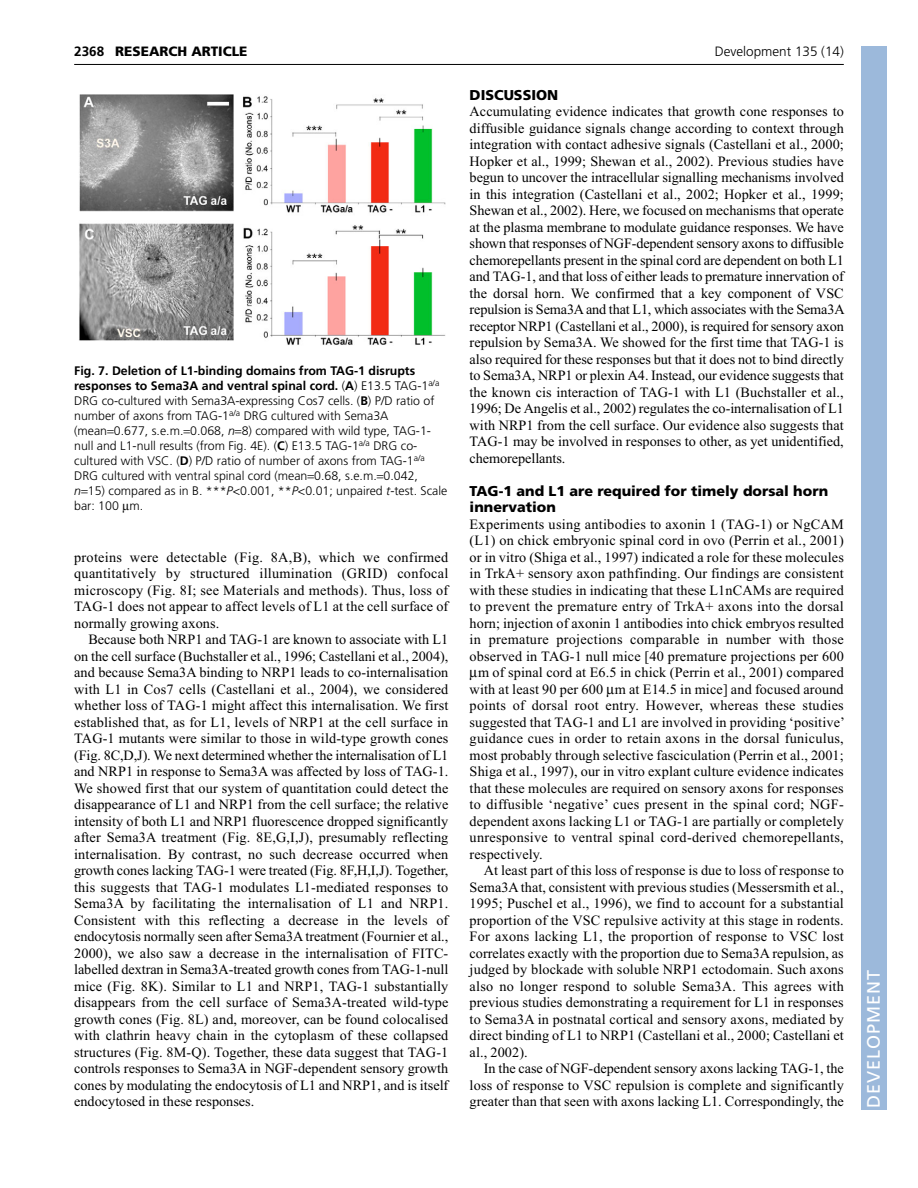
<style>
.page{position:relative;width:918px;height:1188px;background:#fff}
.page>*{position:absolute;margin:0;border:0;box-sizing:border-box;transform-origin:0 0}
.t1{font:18px "Frutiger LT Std";letter-spacing:.055em;color:#fff}
.t2{font:14.25px/16.5px "Times New Roman";letter-spacing:.01em;color:#000;text-align:justify}
.t3{font:900 14.25px/16.5px "Frutiger LT Std";color:#000}
.t4{font:300 13.5px "Frutiger LT Std";color:#000}
.t5{font:900 13.5px "Frutiger LT Std";color:#000}
.t6{font:700 13.5px "Frutiger LT Std";color:#000}
.t7{font:300 12.3px/15px "Frutiger LT Std";color:#000}
.s1{font-weight:700}
.s2{font-style:italic}
</style>
<div class="page">
<hr style="left:74px;top:64px;width:770px;height:1px;background:#000">
<img style="left:79px;top:94px;width:367px;height:251px">
<div style="left:861px;top:46px;width:25px;height:1064px;background:#9cb9db"></div>
<p class="t6" style="left:74px;top:46px;width:32px">2368</p>
<p class="t5" style="left:115px;top:46px;width:134px">RESEARCH ARTICLE</p>
<p class="t4" style="left:715px;top:46px;width:131px">Development 135 (14)</p>
<p class="t7" style="left:74px;top:365px;width:375px"><span class="s1">Fig. 7. Deletion of L1-binding domains from TAG-1 disrupts responses to Sema3A and ventral spinal cord.</span> (<span class="s1">A</span>) E13.5 TAG-1<sup>a/a </sup>DRG co-cultured with Sema3A-expressing Cos7 cells. (<span class="s1">B</span>) P/D ratio of number of axons from TAG-1<sup>a/a</sup> DRG cultured with Sema3A<br>(mean 0.677, s.e.m. 0.068, <span class="s2">n</span> 8) compared with wild type, TAG-1- null and L1-null results (from Fig. 4E). (<span class="s1">C</span>) E13.5 TAG-1<sup>a/a</sup> DRG co&shy;cultured with VSC. (<span class="s1">D</span>) P/D ratio of number of axons from TAG-1<sup>a/a </sup>DRG cultured with ventral spinal cord (mean 0.68, s.e.m. 0.042,<br><span class="s2">n</span> 15) compared as in B. ***<span class="s2">P</span>&lt;0.001, **<span class="s2">P</span>&lt;0.01; unpaired <span class="s2">t</span>-test. Scale bar: 100 m.</p>
<p class="t2" style="left:74px;top:550px;width:376px">proteins were detectable (Fig. 8A,B), which we confirmed quantitatively by structured illumination (GRID) confocal microscopy (Fig. 8I; see Materials and methods). Thus, loss of TAG-1 does not appear to affect levels of L1 at the cell surface of normally growing axons.</p>
<p class="t2" style="left:74px;top:633px;width:376px;text-indent:14px">Because both NRP1 and TAG-1 are known to associate with L1 on the cell surface (Buchstaller et al., 1996; Castellani et al., 2004), and because Sema3A binding to NRP1 leads to co-internalisation with L1 in Cos7 cells (Castellani et al., 2004), we considered whether loss of TAG-1 might affect this internalisation. We first established that, as for L1, levels of NRP1 at the cell surface in TAG-1 mutants were similar to those in wild-type growth cones (Fig. 8C,D,J). We next determined whether the internalisation of L1 and NRP1 in response to Sema3A was affected by loss of TAG-1.<br>We showed first that our system of quantitation could detect the disappearance of L1 and NRP1 from the cell surface; the relative intensity of both L1 and NRP1 fluorescence dropped significantly after Sema3A treatment (Fig. 8E,G,I,J), presumably reflecting internalisation. By contrast, no such decrease occurred when growth cones lacking TAG-1 were treated (Fig. 8F,H,I,J). Together, this suggests that TAG-1 modulates L1-mediated responses to Sema3A by facilitating the internalisation of L1 and NRP1.<br>Consistent with this reflecting a decrease in the levels of endocytosis normally seen after Sema3A treatment (Fournier et al., 2000), we also saw a decrease in the internalisation of FITC&shy;labelled dextran in Sema3A-treated growth cones from TAG-1-null mice (Fig. 8K). Similar to L1 and NRP1, TAG-1 substantially disappears from the cell surface of Sema3A-treated wild-type growth cones (Fig. 8L) and, moreover, can be found colocalised with clathrin heavy chain in the cytoplasm of these collapsed structures (Fig. 8M-Q). Together, these data suggest that TAG-1 controls responses to Sema3A in NGF-dependent sensory growth cones by modulating the endocytosis of L1 and NRP1, and is itself endocytosed in these responses.</p>
<p class="t3" style="left:470px;top:88px;width:90px">DISCUSSION</p>
<p class="t2" style="left:470px;top:105px;width:376px">Accumulating evidence indicates that growth cone responses to diffusible guidance signals change according to context through integration with contact adhesive signals (Castellani et al., 2000; Hopker et al., 1999; Shewan et al., 2002). Previous studies have begun to uncover the intracellular signalling mechanisms involved in this integration (Castellani et al., 2002; Hopker et al., 1999; Shewan et al., 2002). Here, we focused on mechanisms that operate at the plasma membrane to modulate guidance responses. We have shown that responses of NGF-dependent sensory axons to diffusible chemorepellants present in the spinal cord are dependent on both L1 and TAG-1, and that loss of either leads to premature innervation of the dorsal horn. We confirmed that a key component of VSC repulsion is Sema3A and that L1, which associates with the Sema3A receptor NRP1 (Castellani et al., 2000), is required for sensory axon repulsion by Sema3A. We showed for the first time that TAG-1 is also required for these responses but that it does not to bind directly to Sema3A, NRP1 or plexin A4. Instead, our evidence suggests that the known cis interaction of TAG-1 with L1 (Buchstaller et al., 1996; De Angelis et al., 2002) regulates the co-internalisation of L1 with NRP1 from the cell surface. Our evidence also suggests that TAG-1 may be involved in responses to other, as yet unidentified, chemorepellants.</p>
<p class="t3" style="left:470px;top:484px;width:360px">TAG-1 and L1 are required for timely dorsal horn innervation</p>
<p class="t2" style="left:470px;top:517px;width:376px">Experiments using antibodies to axonin 1 (TAG-1) or NgCAM</p>
<p class="t2" style="left:470px;top:534px;width:376px">(L1) on chick embryonic spinal cord in ovo (Perrin et al., 2001)</p>
<p class="t2" style="left:470px;top:550px;width:376px">or in vitro (Shiga et al., 1997) indicated a role for these molecules</p>
<p class="t2" style="left:470px;top:567px;width:376px">in TrkA+ sensory axon pathfinding. Our findings are consistent</p>
<p class="t2" style="left:470px;top:583px;width:376px">with these studies in indicating that these L1nCAMs are required</p>
<p class="t2" style="left:470px;top:600px;width:376px">to prevent the premature entry of TrkA+ axons into the dorsal</p>
<p class="t2" style="left:470px;top:616px;width:376px">horn; injection of axonin 1 antibodies into chick embryos resulted</p>
<p class="t2" style="left:470px;top:633px;width:376px">in premature projections comparable in number with those</p>
<p class="t2" style="left:470px;top:649px;width:376px">observed in TAG-1 null mice [40 premature projections per 600</p>
<p class="t2" style="left:478px;top:666px;width:367px">m of spinal cord at E6.5 in chick (Perrin et al., 2001) compared</p>
<p class="t2" style="left:470px;top:682px;width:376px">with at least 90 per 600 m at E14.5 in mice] and focused around</p>
<p class="t2" style="left:470px;top:699px;width:376px">points of dorsal root entry. However, whereas these studies</p>
<p class="t2" style="left:470px;top:715px;width:377px">suggested that TAG-1 and L1 are involved in providing ‘positive’</p>
<p class="t2" style="left:470px;top:732px;width:376px">guidance cues in order to retain axons in the dorsal funiculus,</p>
<p class="t2" style="left:470px;top:748px;width:376px">most probably through selective fasciculation (Perrin et al., 2001;</p>
<p class="t2" style="left:470px;top:765px;width:376px">Shiga et al., 1997), our in vitro explant culture evidence indicates</p>
<p class="t2" style="left:470px;top:781px;width:376px">that these molecules are required on sensory axons for responses</p>
<p class="t2" style="left:470px;top:798px;width:376px">to diffusible ‘negative’ cues present in the spinal cord; NGF-</p>
<p class="t2" style="left:470px;top:814px;width:376px">dependent axons lacking L1 or TAG-1 are partially or completely</p>
<p class="t2" style="left:470px;top:831px;width:376px">unresponsive to ventral spinal cord-derived chemorepellants,</p>
<p class="t2" style="left:470px;top:847px;width:75px">respectively.</p>
<p class="t2" style="left:484px;top:864px;width:361px">At least part of this loss of response is due to loss of response to</p>
<p class="t2" style="left:470px;top:880px;width:376px">Sema3A that, consistent with previous studies (Messersmith et al.,</p>
<p class="t2" style="left:470px;top:897px;width:376px">1995; Puschel et al., 1996), we find to account for a substantial</p>
<p class="t2" style="left:470px;top:913px;width:376px">proportion of the VSC repulsive activity at this stage in rodents.</p>
<p class="t2" style="left:470px;top:930px;width:376px">For axons lacking L1, the proportion of response to VSC lost</p>
<p class="t2" style="left:470px;top:946px;width:376px">correlates exactly with the proportion due to Sema3A repulsion, as</p>
<p class="t2" style="left:470px;top:963px;width:376px">judged by blockade with soluble NRP1 ectodomain. Such axons</p>
<p class="t2" style="left:470px;top:979px;width:376px">also no longer respond to soluble Sema3A. This agrees with</p>
<p class="t2" style="left:470px;top:996px;width:376px">previous studies demonstrating a requirement for L1 in responses</p>
<p class="t2" style="left:470px;top:1012px;width:376px">to Sema3A in postnatal cortical and sensory axons, mediated by</p>
<p class="t2" style="left:470px;top:1029px;width:376px">direct binding of L1 to NRP1 (Castellani et al., 2000; Castellani et</p>
<p class="t2" style="left:470px;top:1045px;width:60px">al., 2002).</p>
<p class="t2" style="left:484px;top:1062px;width:361px">In the case of NGF-dependent sensory axons lacking TAG-1, the</p>
<p class="t2" style="left:470px;top:1078px;width:376px">loss of response to VSC repulsion is complete and significantly</p>
<p class="t2" style="left:470px;top:1095px;width:376px">greater than that seen with axons lacking L1. Correspondingly, the</p>
<p class="t1" style="left:863px;top:1108px;width:140px;rotate:-90deg">DEVELOPMENT</p>
</div>
